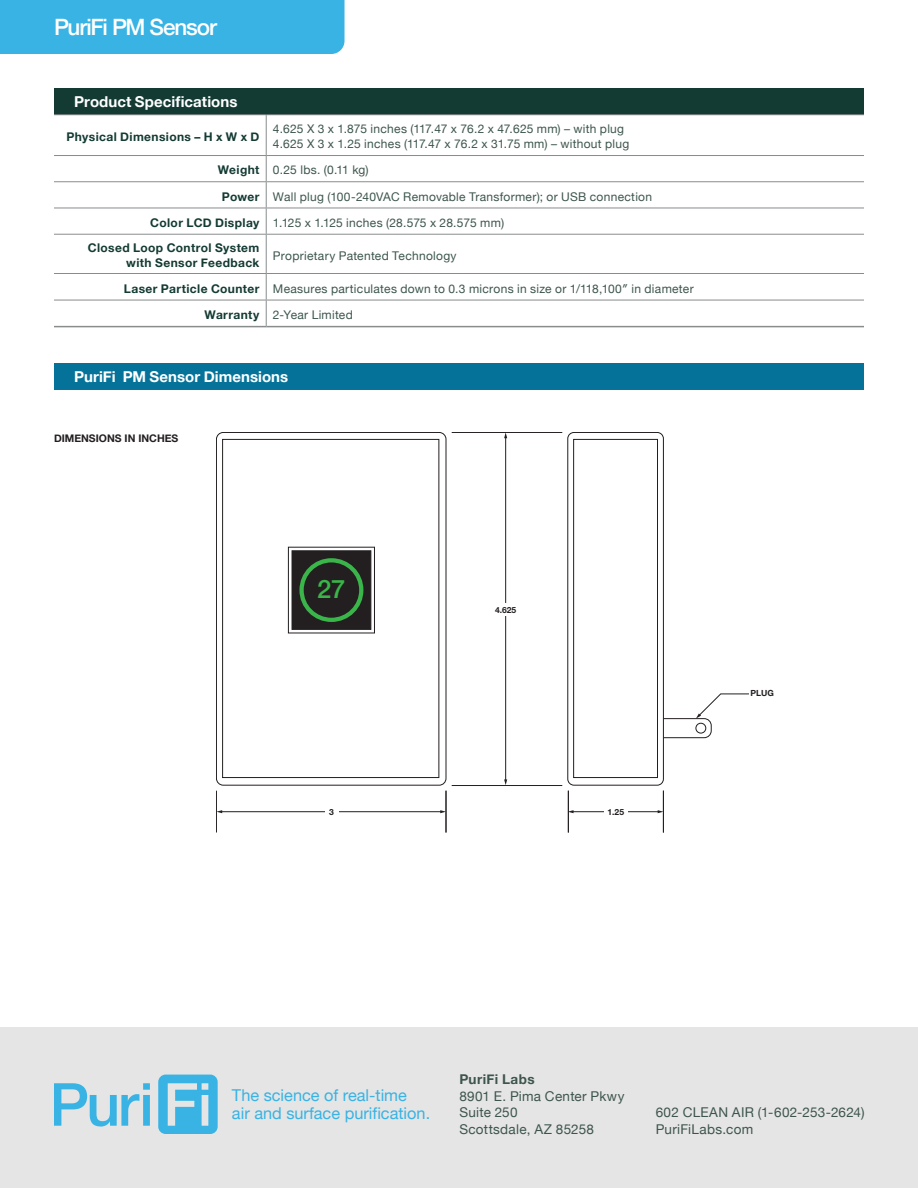
<style>
.page{position:relative;width:918px;height:1188px;background:#fff}
.page>*{position:absolute;margin:0;border:0;box-sizing:border-box;transform-origin:0 0}
.t1{font:500 25.35px "Helvetica Neue";color:#3ab54a}
.t2{font:500 22.5px "Helvetica Neue";letter-spacing:-.05em;color:#fff}
.t3{font:16.35px/17.5px "Helvetica Neue";color:#38b3e4}
.t4{font:700 15px "Helvetica Neue";letter-spacing:.005em;color:#fff}
.t5{font:13.5px/16.5px "Helvetica Neue";letter-spacing:.02em;color:#3d554d}
.t6{font:700 13.5px "Helvetica Neue";letter-spacing:.03em;color:#3d554d}
.t7{font:12px/15px "Helvetica Neue";letter-spacing:.025em;color:#3d554d}
.t8{font:700 12px "Helvetica Neue";letter-spacing:.03em;color:#143b33}
.t9{font:12px "Helvetica Neue";letter-spacing:.005em;color:#3d554d}
.t10{font:700 10.5px "Helvetica Neue";color:#231f20}
.t11{font:700 8.4px "Helvetica Neue";color:#231f20}
.s1{font-weight:700;color:#143b33}
</style>
<div class="page">
<div style="left:54px;top:88px;width:810px;height:27px;background:#143b33"></div>
<hr style="left:54px;top:114px;width:212px;height:1px;background:#898c8d">
<hr style="left:266px;top:114px;width:598px;height:1px;background:#898c8d">
<hr style="left:266px;top:115px;width:1px;height:40px;background:#898c8d">
<hr style="left:54px;top:155px;width:212px;height:1px;background:#898c8d">
<hr style="left:266px;top:155px;width:598px;height:1px;background:#898c8d">
<hr style="left:54px;top:181px;width:212px;height:1px;background:#898c8d">
<hr style="left:266px;top:181px;width:598px;height:1px;background:#898c8d">
<hr style="left:54px;top:208px;width:212px;height:1px;background:#898c8d">
<hr style="left:266px;top:208px;width:598px;height:1px;background:#898c8d">
<svg style="left:266px;top:156px;width:1px;height:78px"></svg>
<hr style="left:54px;top:234px;width:212px;height:1px;background:#898c8d">
<hr style="left:266px;top:234px;width:598px;height:1px;background:#898c8d">
<hr style="left:266px;top:235px;width:1px;height:38px;background:#898c8d">
<hr style="left:54px;top:273px;width:212px;height:1px;background:#898c8d">
<hr style="left:266px;top:273px;width:598px;height:1px;background:#898c8d">
<hr style="left:54px;top:300px;width:212px;height:1px;background:#898c8d">
<hr style="left:266px;top:300px;width:598px;height:1px;background:#898c8d">
<svg style="left:266px;top:274px;width:1px;height:52px"></svg>
<hr style="left:54px;top:326px;width:212px;height:1px;background:#898c8d">
<hr style="left:266px;top:326px;width:598px;height:1px;background:#898c8d">
<div style="left:0;top:0;width:345px;height:54px;background:#38b3e4"></div>
<div style="left:54px;top:363px;width:810px;height:27px;background:#057399"></div>
<div style="left:0;top:1027px;width:918px;height:161px;background:#e5e5e5"></div>
<svg style="left:54px;top:1075px;width:164px;height:59px"></svg>
<div style="left:582px;top:718px;width:130px;height:20px;border:1px solid #231f20;border-radius:7px"></div>
<div style="left:216px;top:432px;width:230px;height:353px;border:1px solid #231f20;border-radius:7px"></div>
<div style="left:568px;top:432px;width:95px;height:353px;background:#fff;border-radius:6px"></div>
<div style="left:568px;top:432px;width:96px;height:353px;border:1px solid #231f20;border-radius:6px"></div>
<div style="left:696px;top:723px;width:10px;height:10px;border:1px solid #231f20;border-radius:50%"></div>
<div style="left:222px;top:439px;width:217px;height:339px;background:#fff;border:1px solid #231f20"></div>
<svg style="left:451px;top:432px;width:207px;height:354px"></svg>
<hr style="left:216px;top:791px;width:1px;height:41px;background:#231f20">
<hr style="left:446px;top:791px;width:1px;height:41px;background:#231f20">
<hr style="left:663px;top:791px;width:1px;height:41px;background:#231f20">
<hr style="left:568px;top:791px;width:1px;height:41px;background:#231f20">
<div style="left:288px;top:547px;width:87px;height:86px;background:linear-gradient(to right,#fff,#fff);border:1px solid #231f20"></div>
<div style="left:292px;top:551px;width:79px;height:79px;background:#231f20;border:1px solid #231f20"></div>
<div style="left:299px;top:558px;width:64px;height:64px;border:4px solid #3ab54a;border-radius:50%"></div>
<hr style="left:505px;top:437px;width:1px;height:343px;background:#231f20">
<svg style="left:504px;top:779px;width:3px;height:6px"></svg>
<svg style="left:504px;top:432px;width:3px;height:6px"></svg>
<hr style="left:221px;top:811px;width:220px;height:1px;background:#231f20">
<svg style="left:440px;top:810px;width:6px;height:3px"></svg>
<hr style="left:572px;top:811px;width:87px;height:1px;background:#231f20">
<svg style="left:569px;top:810px;width:5px;height:3px"></svg>
<svg style="left:658px;top:810px;width:5px;height:3px"></svg>
<div style="left:494px;top:604px;width:23px;height:12px;background:#fff"></div>
<div style="left:604px;top:806px;width:24px;height:11px;background:#fff"></div>
<div style="left:325px;top:806px;width:13px;height:11px;background:#fff"></div>
<svg style="left:696px;top:694px;width:53px;height:25px"></svg>
<h2 class="t2" style="left:54px;top:9px;width:164px">PuriFi PM Sensor</h2>
<p class="t4" style="left:74px;top:90px;width:165px">Product Specifications</p>
<p class="t8" style="left:67px;top:127px;width:194px">Physical Dimensions – H x W x D</p>
<p class="t7" style="left:273px;top:122px;width:358px">4.625 X 3 x 1.875 inches (117.47 x 76.2 x 47.625 mm) – with plug<br>4.625 X 3 x 1.25 inches (117.47 x 76.2 x 31.75 mm) – without plug</p>
<p class="t7" style="left:218px;top:163px;width:152px"><span class="s1">Weight</span> 0.25 lbs. (0.11 kg)</p>
<p class="t7" style="left:222px;top:190px;width:432px"><span class="s1">Power</span> Wall plug (100-240VAC Removable Transformer); or USB connection</p>
<p class="t9" style="left:150px;top:214px;width:355px"><span class="s1">Color LCD Display</span> 1.125 x 1.125 inches (28.575 x 28.575 mm)</p>
<p class="t8" style="left:88px;top:239px;width:173px">Closed Loop Control System</p>
<p class="t8" style="left:126px;top:254px;width:135px">with Sensor Feedback</p>
<p class="t7" style="left:273px;top:249px;width:185px">Proprietary Patented Technology</p>
<p class="t7" style="left:205px;top:276px;width:491px;line-height:26.4px;text-indent:-81px"><span class="s1">Laser Particle Counter</span> Measures particulates down to 0.3 microns in size or 1/118,100″ in diameter<br><span class="s1">Warranty</span> 2-Year Limited</p>
<p class="t4" style="left:74px;top:365px;width:216px">PuriFi PM Sensor Dimensions</p>
<p class="t10" style="left:54px;top:430px;width:126px">DIMENSIONS IN INCHES</p>
<h1 class="t1" style="left:317px;top:569px;width:30px">27</h1>
<p class="t11" style="left:495px;top:603px;width:23px">4.625</p>
<p class="t11" style="left:329px;top:805px;width:6px">3</p>
<p class="t11" style="left:608px;top:805px;width:18px">1.25</p>
<p class="t11" style="left:751px;top:686px;width:25px">PLUG</p>
<h3 class="t3" style="left:232px;top:1088px;width:200px">The science of real-time<br>air and surface purification.</h3>
<p class="t6" style="left:459px;top:1069px;width:77px">PuriFi Labs</p>
<p class="t5" style="left:459px;top:1088px;width:167px">8901 E. Pima Center Pkwy<br>Suite 250<br>Scottsdale, AZ 85258</p>
<p class="t5" style="left:656px;top:1105px;width:210px">602 CLEAN AIR (1-602-253-2624)<br>PuriFiLabs.com</p>
</div>
